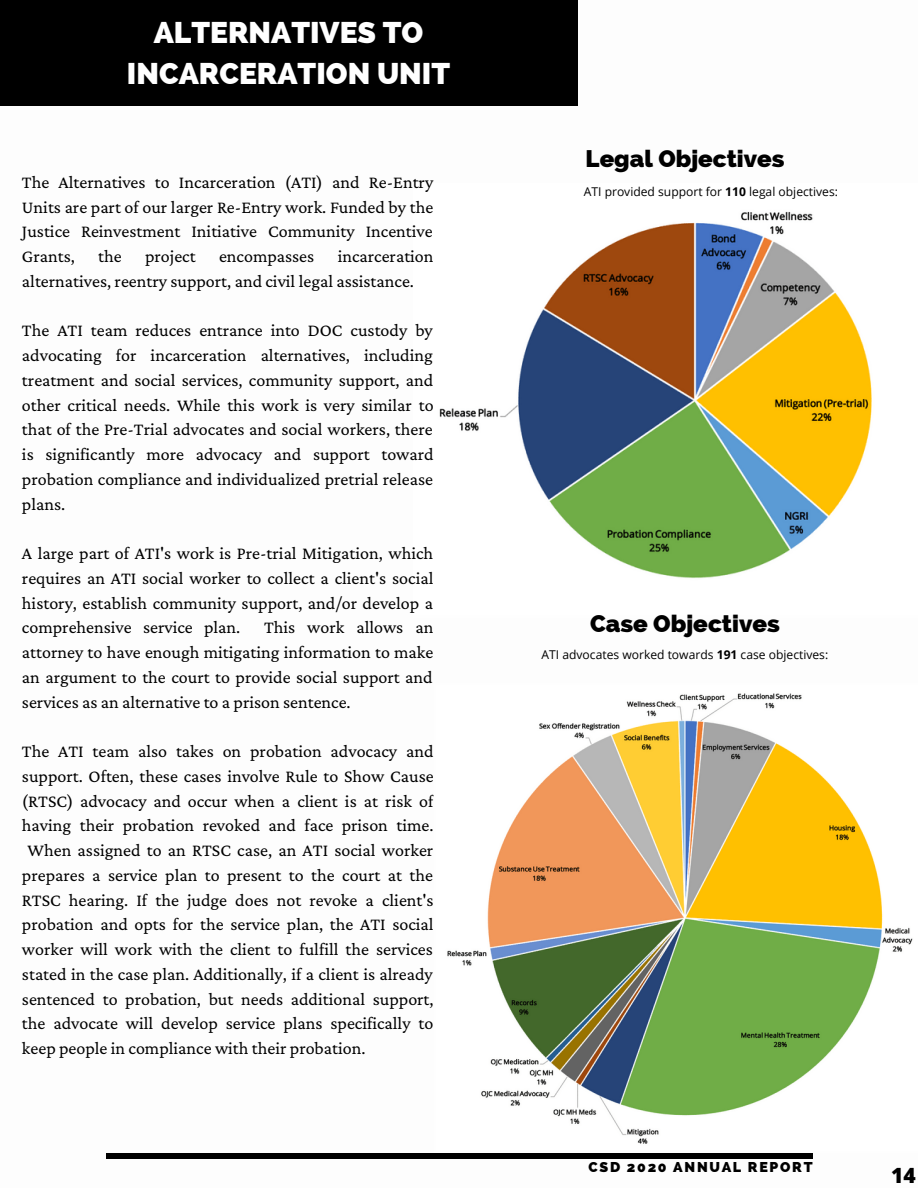
<style>
.page{position:relative;width:918px;height:1188px;background:#fff}
.page>*{position:absolute;margin:0;border:0;box-sizing:border-box;transform-origin:0 0}
.t1{font:800 30px/41.7px "Raleway";color:#fff;text-align:center}
.t2{font:800 24.15px "Raleway";color:#000}
.t3{font:800 24px "Raleway";color:#000}
.t4{font:800 21px "Open Sans";color:#000}
.t5{font:18px/24.8px "Crimson Pro";color:#000;text-align:justify}
.t6{font:800 14.25px "Raleway";letter-spacing:.12em;color:#000}
.t7{font:12.15px "Open Sans";color:#000}
.s1{font-weight:700}
</style>
<div class="page">
<div style="left:0;top:0;width:577px;height:106px;background:#000"></div>
<img style="left:439px;top:211px;width:433px;height:368px">
<img style="left:434px;top:693px;width:479px;height:461px">
<hr style="left:106px;top:1154px;width:706px;height:4px;background:#000">
<p class="t1" style="left:127px;top:11px;width:325px">ALTERNATIVES TO<br>INCARCERATION UNIT</p>
<p class="t5" style="left:22px;top:169px;width:413px">The Alternatives to Incarceration (ATI) and Re-Entry Units are part of our larger Re-Entry work. Funded by the Justice Reinvestment Initiative Community Incentive Grants,</p>
<p class="t5" style="left:98px;top:244px;width:25px">the</p>
<p class="t5" style="left:145px;top:244px;width:52px">project</p>
<p class="t5" style="left:219px;top:244px;width:97px">encompasses</p>
<p class="t5" style="left:22px;top:244px;width:413px;text-indent:316px">incarceration alternatives, reentry support, and civil legal assistance.</p>
<p class="t5" style="left:22px;top:318px;width:413px">The ATI team reduces entrance into DOC custody by advocating for incarceration alternatives, including treatment and social services, community support, and other critical needs. While this work is very similar to that of the Pre-Trial advocates and social workers, there is significantly more advocacy and support toward probation compliance and individualized pretrial release plans.</p>
<p class="t5" style="left:22px;top:541px;width:413px">A large part of ATI's work is Pre-trial Mitigation, which requires an ATI social worker to collect a client's social history, establish community support, and/or develop a comprehensive service plan.</p>
<p class="t5" style="left:22px;top:615px;width:413px;text-indent:242px">This work allows an attorney to have enough mitigating information to make an argument to the court to provide social support and services as an alternative to a prison sentence.</p>
<p class="t5" style="left:22px;top:739px;width:413px">The ATI team also takes on probation advocacy and</p>
<p class="t5" style="left:22px;top:763px;width:413px">support. Often, these cases involve Rule to Show Cause</p>
<p class="t5" style="left:22px;top:788px;width:413px">(RTSC) advocacy and occur when a client is at risk of</p>
<p class="t5" style="left:22px;top:813px;width:413px">having their probation revoked and face prison time.</p>
<p class="t5" style="left:28px;top:838px;width:407px">When assigned to an RTSC case, an ATI social worker</p>
<p class="t5" style="left:22px;top:862px;width:413px">prepares a service plan to present to the court at the</p>
<p class="t5" style="left:22px;top:887px;width:413px">RTSC hearing. If the judge does not revoke a client's</p>
<p class="t5" style="left:22px;top:912px;width:413px">probation and opts for the service plan, the ATI social</p>
<p class="t5" style="left:22px;top:937px;width:412px">worker will work with the client to fulfill the services</p>
<p class="t5" style="left:22px;top:961px;width:412px">stated in the case plan. Additionally, if a client is already</p>
<p class="t5" style="left:22px;top:986px;width:413px">sentenced to probation, but needs additional support,</p>
<p class="t5" style="left:22px;top:1011px;width:413px">the advocate will develop service plans specifically to</p>
<p class="t5" style="left:22px;top:1036px;width:345px">keep people in compliance with their probation.</p>
<p class="t3" style="left:586px;top:144px;width:200px">Legal Objectives</p>
<p class="t7" style="left:584px;top:183px;width:256px">ATI provided support for <span class="s1">110</span> legal objectives:</p>
<p class="t2" style="left:590px;top:609px;width:191px">Case Objectives</p>
<p class="t7" style="left:542px;top:646px;width:288px">ATI advocates worked towards <span class="s1">191</span> case objectives:</p>
<p class="t6" style="left:589px;top:1158px;width:226px">CSD 2020 ANNUAL REPORT</p>
<p class="t4" style="left:891px;top:1161px;width:26px">14</p>
</div>
